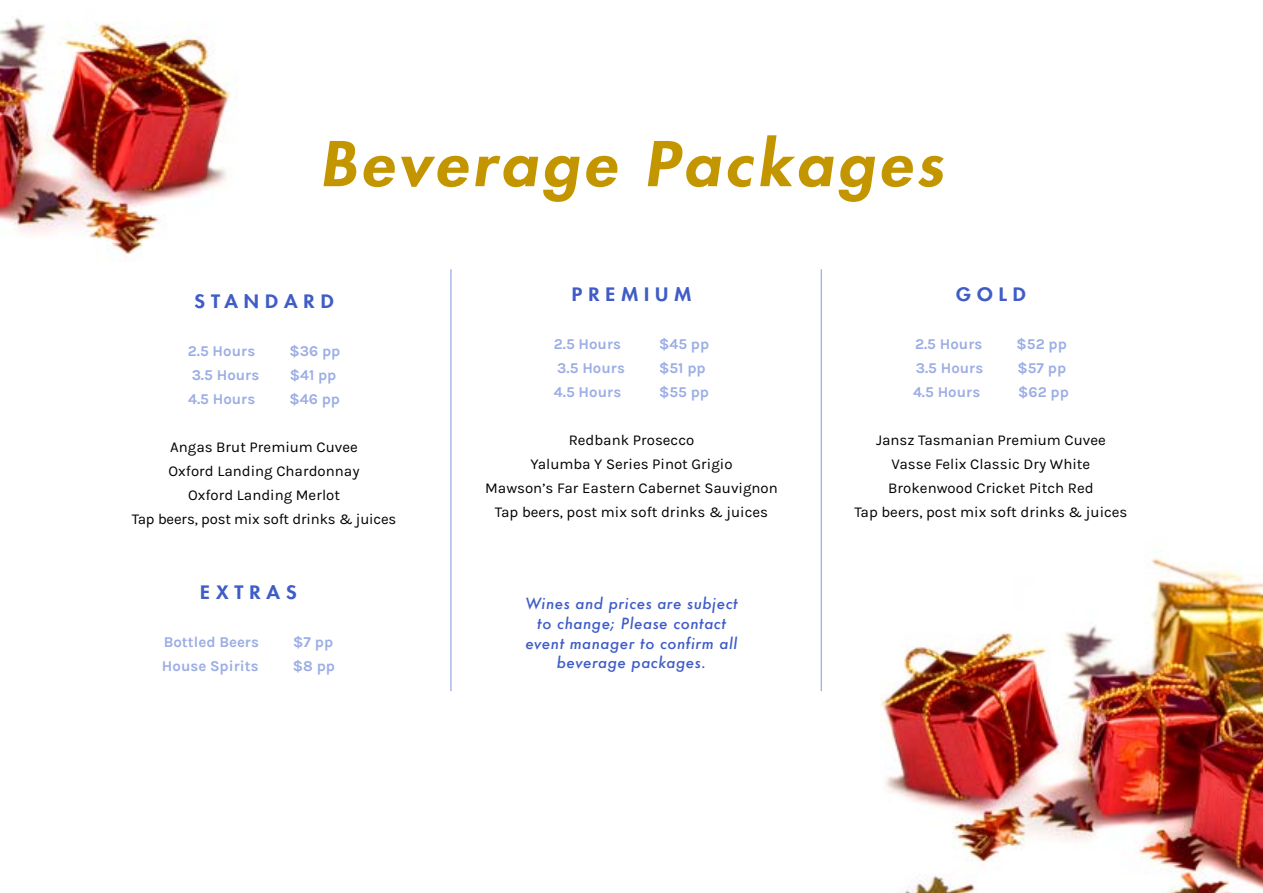
<style>
.page{position:relative;width:1263px;height:893px;background:#fff}
.page>*{position:absolute;margin:0;border:0;box-sizing:border-box;transform-origin:0 0}
.t1{font:800 60px "Futura LT";color:#c39600;scale:1.09 1}
.t2{font:800 18px "Futura LT";letter-spacing:.3em;color:#3f5cc7;scale:1.11 1}
.t3{font:15px/24px "Karla";color:#000;text-align:center}
.t4{font:700 15px "Karla";color:#9bade4}
.t5{font:italic 500 15px/19.8px "Futura";letter-spacing:.03em;color:#3f5cc7;text-align:center}
</style>
<div class="page">
<hr style="left:450px;top:269px;width:2px;height:422px;background:#9bade4">
<hr style="left:821px;top:269px;width:1px;height:422px;background:#9bade4">
<img style="left:880px;top:557px;width:383px;height:336px">
<img style="left:0;top:18px;width:232px;height:240px">
<h1 class="t1" style="left:320px;top:124px;width:583px">Beverage Packages</h1>
<p class="t2" style="left:195px;top:289px;width:127px">STANDARD</p>
<p class="t4" style="left:188px;top:342px;width:69px">2.5 Hours</p>
<p class="t4" style="left:289px;top:342px;width:52px">$36 pp</p>
<p class="t4" style="left:192px;top:366px;width:69px">3.5 Hours</p>
<p class="t4" style="left:290px;top:366px;width:48px">$41 pp</p>
<p class="t4" style="left:188px;top:390px;width:69px">4.5 Hours</p>
<p class="t4" style="left:290px;top:390px;width:52px">$46 pp</p>
<p class="t3" style="left:132px;top:435px;width:266px">Angas Brut Premium Cuvee<br>Oxford Landing Chardonnay<br>Oxford Landing Merlot<br>Tap beers, post mix soft drinks &amp; juices</p>
<p class="t2" style="left:200px;top:580px;width:88px">EXTRAS</p>
<p class="t4" style="left:164px;top:633px;width:97px">Bottled Beers</p>
<p class="t4" style="left:293px;top:633px;width:41px">$7 pp</p>
<p class="t4" style="left:162px;top:657px;width:98px">House Spirits</p>
<p class="t4" style="left:293px;top:657px;width:44px">$8 pp</p>
<p class="t2" style="left:572px;top:283px;width:109px">PREMIUM</p>
<p class="t4" style="left:554px;top:336px;width:69px">2.5 Hours</p>
<p class="t4" style="left:659px;top:336px;width:52px">$45 pp</p>
<p class="t4" style="left:557px;top:360px;width:69px">3.5 Hours</p>
<p class="t4" style="left:659px;top:360px;width:48px">$51 pp</p>
<p class="t4" style="left:554px;top:384px;width:69px">4.5 Hours</p>
<p class="t4" style="left:659px;top:384px;width:51px">$55 pp</p>
<p class="t3" style="left:485px;top:429px;width:294px">Redbank Prosecco<br>Yalumba Y Series Pinot Grigio<br>Mawson’s Far Eastern Cabernet Sauvignon<br>Tap beers, post mix soft drinks &amp; juices</p>
<p class="t5" style="left:525px;top:593px;width:214px">Wines and prices are subject to change; Please contact event manager to confirm all beverage packages.</p>
<p class="t2" style="left:956px;top:283px;width:64px">GOLD</p>
<p class="t4" style="left:915px;top:336px;width:69px">2.5 Hours</p>
<p class="t4" style="left:1017px;top:336px;width:52px">$52 pp</p>
<p class="t4" style="left:916px;top:360px;width:69px">3.5 Hours</p>
<p class="t4" style="left:1017px;top:360px;width:50px">$57 pp</p>
<p class="t4" style="left:913px;top:384px;width:69px">4.5 Hours</p>
<p class="t4" style="left:1018px;top:384px;width:52px">$62 pp</p>
<p class="t3" style="left:854px;top:429px;width:275px">Jansz Tasmanian Premium Cuvee<br>Vasse Felix Classic Dry White<br>Brokenwood Cricket Pitch Red<br>Tap beers, post mix soft drinks &amp; juices</p>
</div>
